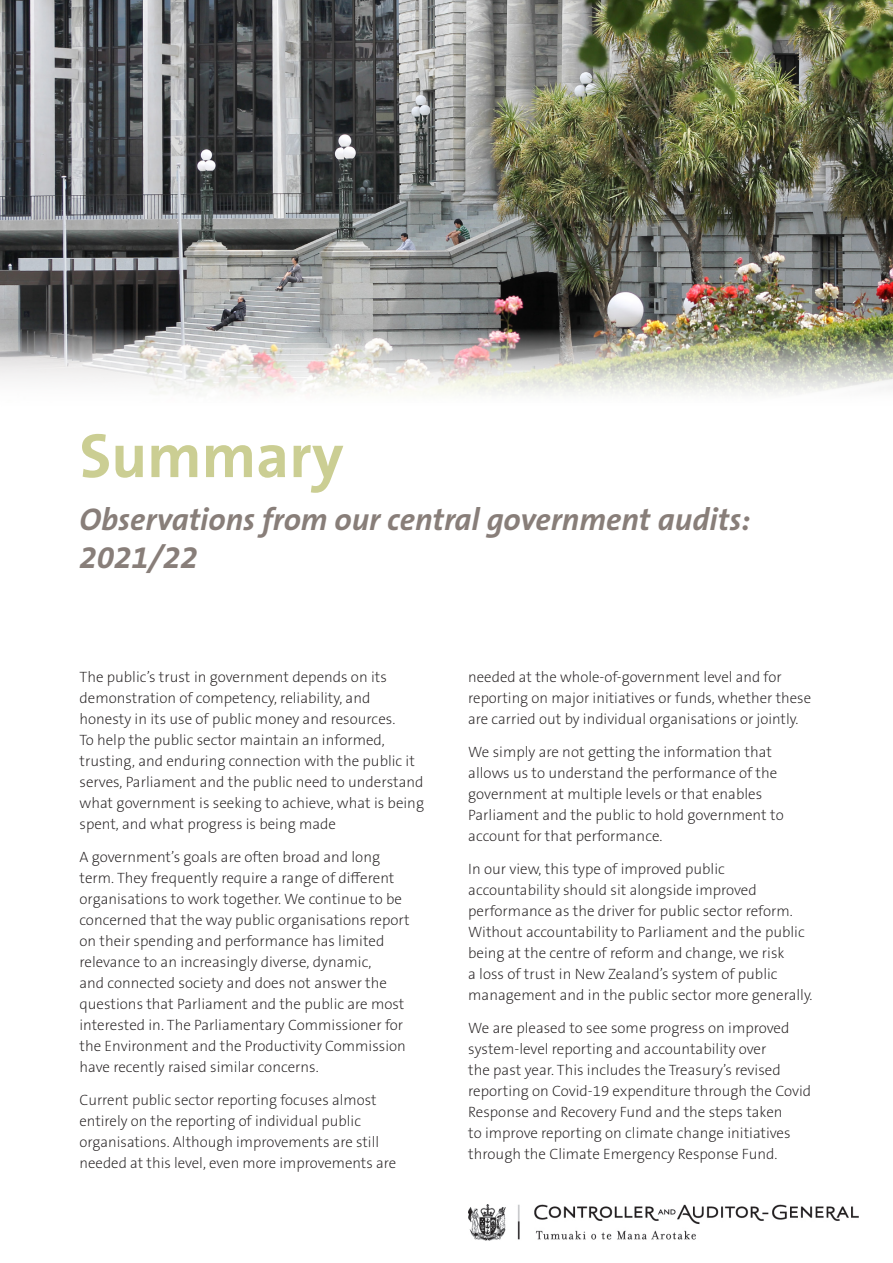
<style>
.page{position:relative;width:893px;height:1263px;background:#fff}
.page>*{position:absolute;margin:0;border:0;box-sizing:border-box;transform-origin:0 0}
.Title_Page_Report_Na{font:700 63px "The Sans OT7";color:#cbce93}
.Title_Page_Report_Na-2{font:italic 700 31.5px/37.8px "The Sans OT7";color:#887e79}
.body_text{font:200 15px/21px "The Sans OT2";color:#231f20}
</style>
<div class="page">
<img style="left:469px;top:1204px;width:389px;height:37px">
<img style="left:0;top:0;width:893px;height:394px">
<p class="Title_Page_Report_Na" style="left:80px;top:415px;width:266px">Summary</p>
<p class="Title_Page_Report_Na-2" style="left:80px;top:501px;width:672px">Observations from our central government audits:<br>2021/22</p>
<p class="body_text" style="left:80px;top:666px;width:346px">The public’s trust in government depends on its demonstration of competency, reliability, and honesty in its use of public money and resources.<br>To help the public sector maintain an informed, trusting, and enduring connection with the public it serves, Parliament and the public need to understand what government is seeking to achieve, what is being spent, and what progress is being made</p>
<p class="body_text" style="left:80px;top:846px;width:332px">A government’s goals are often broad and long term. They frequently require a range of different organisations to work together. We continue to be concerned that the way public organisations report on their spending and performance has limited relevance to an increasingly diverse, dynamic,<br>and connected society and does not answer the questions that Parliament and the public are most interested in. The Parliamentary Commissioner for the Environment and the Productivity Commission have recently raised similar concerns.</p>
<p class="body_text" style="left:80px;top:1089px;width:318px">Current public sector reporting focuses almost entirely on the reporting of individual public organisations. Although improvements are still needed at this level, even more improvements are</p>
<p class="body_text" style="left:468px;top:666px;width:344px">needed at the whole-of-government level and for reporting on major initiatives or funds, whether these are carried out by individual organisations or jointly.</p>
<p class="body_text" style="left:468px;top:741px;width:317px">We simply are not getting the information that allows us to understand the performance of the government at multiple levels or that enables Parliament and the public to hold government to account for that performance.</p>
<p class="body_text" style="left:468px;top:858px;width:346px">In our view, this type of improved public accountability should sit alongside improved performance as the driver for public sector reform.<br>Without accountability to Parliament and the public being at the centre of reform and change, we risk<br>a loss of trust in New Zealand’s system of public management and in the public sector more generally.</p>
<p class="body_text" style="left:468px;top:1017px;width:344px">We are pleased to see some progress on improved system-level reporting and accountability over<br>the past year. This includes the Treasury’s revised reporting on Covid-19 expenditure through the Covid Response and Recovery Fund and the steps taken<br>to improve reporting on climate change initiatives through the Climate Emergency Response Fund.</p>
</div>
